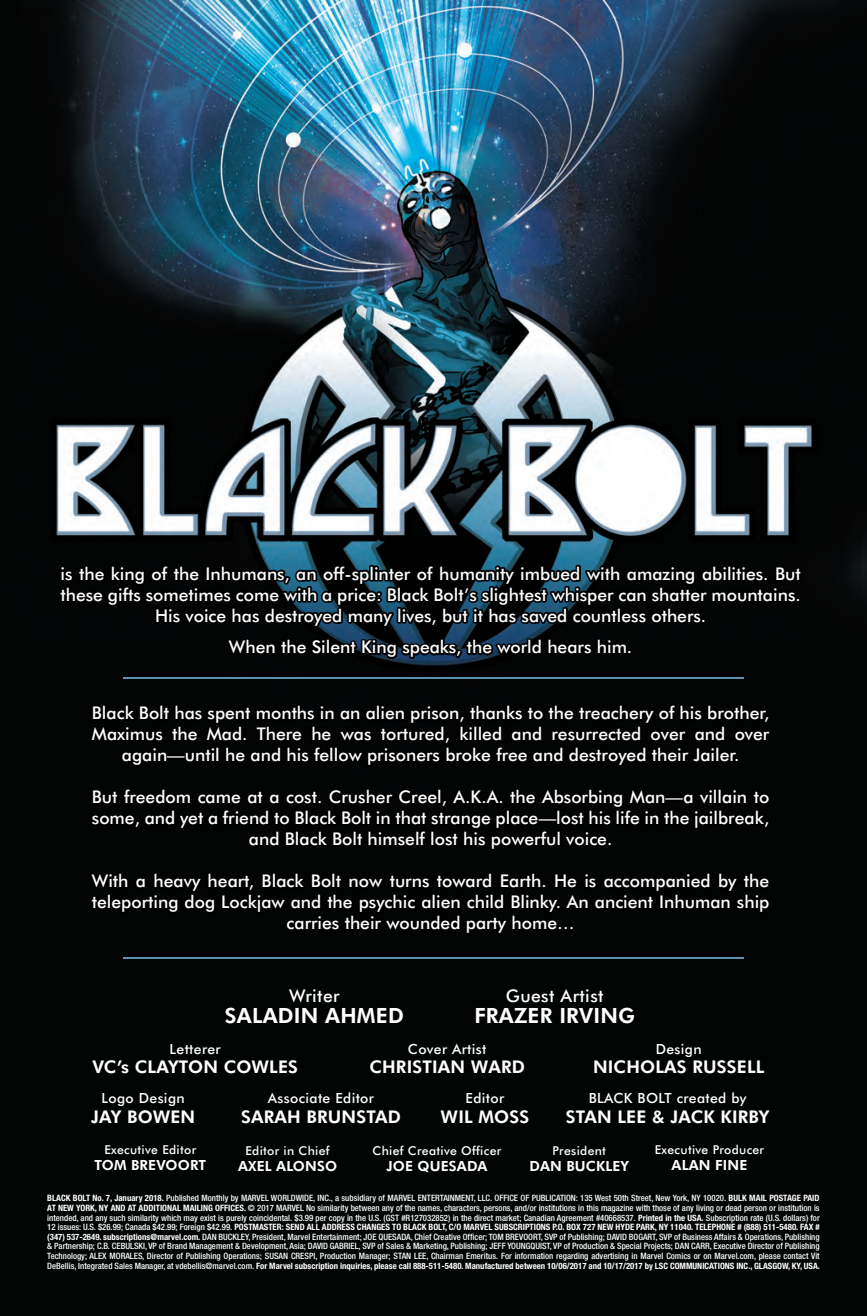
<style>
.page{position:relative;width:867px;height:1316px;background:#fff}
.page>*{position:absolute;margin:0;border:0;box-sizing:border-box;transform-origin:0 0}
.t1{font:700 21px "Futura BT";letter-spacing:.01em;color:#fff}
.t2{font:500 17.5px/21px "Futura BT";color:#fff;text-align:center}
.t3{font:700 17.5px "Futura BT";letter-spacing:.01em;color:#fff}
.t4{font:500 17.5px "Futura BT";letter-spacing:.025em;color:#fff}
.t5{font:500 14px "Futura BT";letter-spacing:.025em;color:#fff}
.t6{font:700 14px "Futura BT";letter-spacing:.01em;color:#fff}
.t7{font:500 12.25px "Futura BT";letter-spacing:.025em;color:#fff}
.t8{font:500 condensed 8.75px/9.6px "Helvetica Neue LT Std";color:#fff;text-align:justify}
.s1{font-weight:700}
</style>
<div class="page">
<img style="left:0;top:0;width:866px;height:1315px">
<div style="left:57px;top:562px;width:746px;height:412px;background:#020404"></div>
<hr style="left:123px;top:677px;width:620px;height:2px;background:#5993b3">
<hr style="left:123px;top:957px;width:620px;height:2px;background:#5993b3">
<p class="t2" style="left:60px;top:562px;width:741px">is the king of the Inhumans, an off-splinter of humanity imbued with amazing abilities. But these gifts sometimes come with a price: Black Bolt’s slightest whisper can shatter mountains.<br>His voice has destroyed many lives, but it has saved countless others.</p>
<h2 class="t2" style="left:229px;top:636px;width:404px">When the Silent King speaks, the world hears him.</h2>
<p class="t2" style="left:92px;top:702px;width:678px">Black Bolt has spent months in an alien prison, thanks to the treachery of his brother,<br>Maximus the Mad. There he was tortured, killed and resurrected over and over again—until he and his fellow prisoners broke free and destroyed their Jailer.</p>
<h2 class="t2" style="left:92px;top:786px;width:678px">But freedom came at a cost. Crusher Creel, A.K.A. the Absorbing Man—a villain to some, and yet a friend to Black Bolt in that strange place—lost his life in the jailbreak, and Black Bolt himself lost his powerful voice.</h2>
<h2 class="t2" style="left:92px;top:870px;width:678px">With a heavy heart, Black Bolt now turns toward Earth. He is accompanied by the teleporting dog Lockjaw and the psychic alien child Blinky. An ancient Inhuman ship carries their wounded party home…</h2>
<h2 class="t2" style="left:289px;top:984px;width:52px">Writer</h2>
<h1 class="t1" style="left:225px;top:1001px;width:180px">SALADIN AHMED</h1>
<h2 class="t4" style="left:505px;top:984px;width:99px">Guest Artist</h2>
<h1 class="t1" style="left:474px;top:1001px;width:162px">FRAZER IRVING</h1>
<h3 class="t5" style="left:169px;top:1039px;width:53px">Letterer</h3>
<h2 class="t3" style="left:92px;top:1054px;width:207px">VC’s CLAYTON COWLES</h2>
<h3 class="t5" style="left:408px;top:1039px;width:80px">Cover Artist</h3>
<h2 class="t3" style="left:369px;top:1054px;width:157px">CHRISTIAN WARD</h2>
<h3 class="t5" style="left:655px;top:1039px;width:47px">Design</h3>
<h2 class="t3" style="left:593px;top:1054px;width:173px">NICHOLAS RUSSELL</h2>
<h3 class="t5" style="left:102px;top:1089px;width:85px">Logo Design</h3>
<h2 class="t3" style="left:91px;top:1104px;width:106px">JAY BOWEN</h2>
<h3 class="t5" style="left:268px;top:1089px;width:107px">Associate Editor</h3>
<h2 class="t3" style="left:241px;top:1104px;width:161px">SARAH BRUNSTAD</h2>
<h3 class="t5" style="left:465px;top:1089px;width:40px">Editor</h3>
<h2 class="t3" style="left:440px;top:1104px;width:90px">WIL MOSS</h2>
<h3 class="t5" style="left:588px;top:1089px;width:159px">BLACK BOLT created by</h3>
<h2 class="t3" style="left:565px;top:1104px;width:205px">STAN LEE &amp; JACK KIRBY</h2>
<h3 class="t7" style="left:104px;top:1141px;width:93px">Executive Editor</h3>
<h3 class="t6" style="left:94px;top:1155px;width:113px">TOM BREVOORT</h3>
<h3 class="t7" style="left:245px;top:1142px;width:86px">Editor in Chief</h3>
<h3 class="t6" style="left:238px;top:1156px;width:100px">AXEL ALONSO</h3>
<h3 class="t7" style="left:372px;top:1142px;width:130px">Chief Creative Officer</h3>
<h3 class="t6" style="left:386px;top:1156px;width:102px">JOE QUESADA</h3>
<h3 class="t7" style="left:552px;top:1142px;width:55px">President</h3>
<h3 class="t6" style="left:529px;top:1156px;width:101px">DAN BUCKLEY</h3>
<h3 class="t7" style="left:654px;top:1141px;width:111px">Executive Producer</h3>
<h3 class="t6" style="left:671px;top:1155px;width:77px">ALAN FINE</h3>
<p class="t8" style="left:47px;top:1192px;width:774px"><span class="s1">BLACK BOLT No. 7, January 2018.</span> Published Monthly by MARVEL WORLDWIDE, INC., a subsidiary of MARVEL ENTERTAINMENT, LLC. OFFICE OF PUBLICATION: 135 West 50th Street, New York, NY 10020. <span class="s1">BULK MAIL POSTAGE PAID AT NEW YORK, NY AND AT ADDITIONAL MAILING OFFICES.</span> © 2017 MARVEL No similarity between any of the names, characters, persons, and/or institutions in this magazine with those of any living or dead person or institution is intended, and any such similarity which may exist is purely coincidental. $3.99 per copy in the U.S. (GST #R127032852) in the direct market; Canadian Agreement #40668537. <span class="s1">Printed in the USA.</span> Subscription rate (U.S. dollars) for 12 issues: U.S. $26.99; Canada $42.99; Foreign $42.99. <span class="s1">POSTMASTER: SEND ALL ADDRESS CHANGES TO BLACK BOLT, C/O MARVEL SUBSCRIPTIONS P.O. BOX 727 NEW HYDE PARK, NY 11040. TELEPHONE # (888) 511-5480. FAX # (347) 537-2649. subscriptions@marvel.com.</span> DAN BUCKLEY, President, Marvel Entertainment; JOE QUESADA, Chief Creative Officer; TOM BREVOORT, SVP of Publishing; DAVID BOGART, SVP of Business Affairs &amp; Operations, Publishing &amp; Partnership; C.B. CEBULSKI, VP of Brand Management &amp; Development, Asia; DAVID GABRIEL, SVP of Sales &amp; Marketing, Publishing; JEFF YOUNGQUIST, VP of Production &amp; Special Projects; DAN CARR, Executive Director of Publishing Technology; ALEX MORALES, Director of Publishing Operations; SUSAN CRESPI, Production Manager; STAN LEE, Chairman Emeritus. For information regarding advertising in Marvel Comics or on Marvel.com, please contact Vit DeBellis, Integrated Sales Manager, at vdebellis@marvel.com. <span class="s1">For Marvel subscription inquiries, please call 888-511-5480. Manufactured between 10/06/2017 and 10/17/2017 by LSC COMMUNICATIONS INC., GLASGOW, KY, USA.</span></p>
</div>
